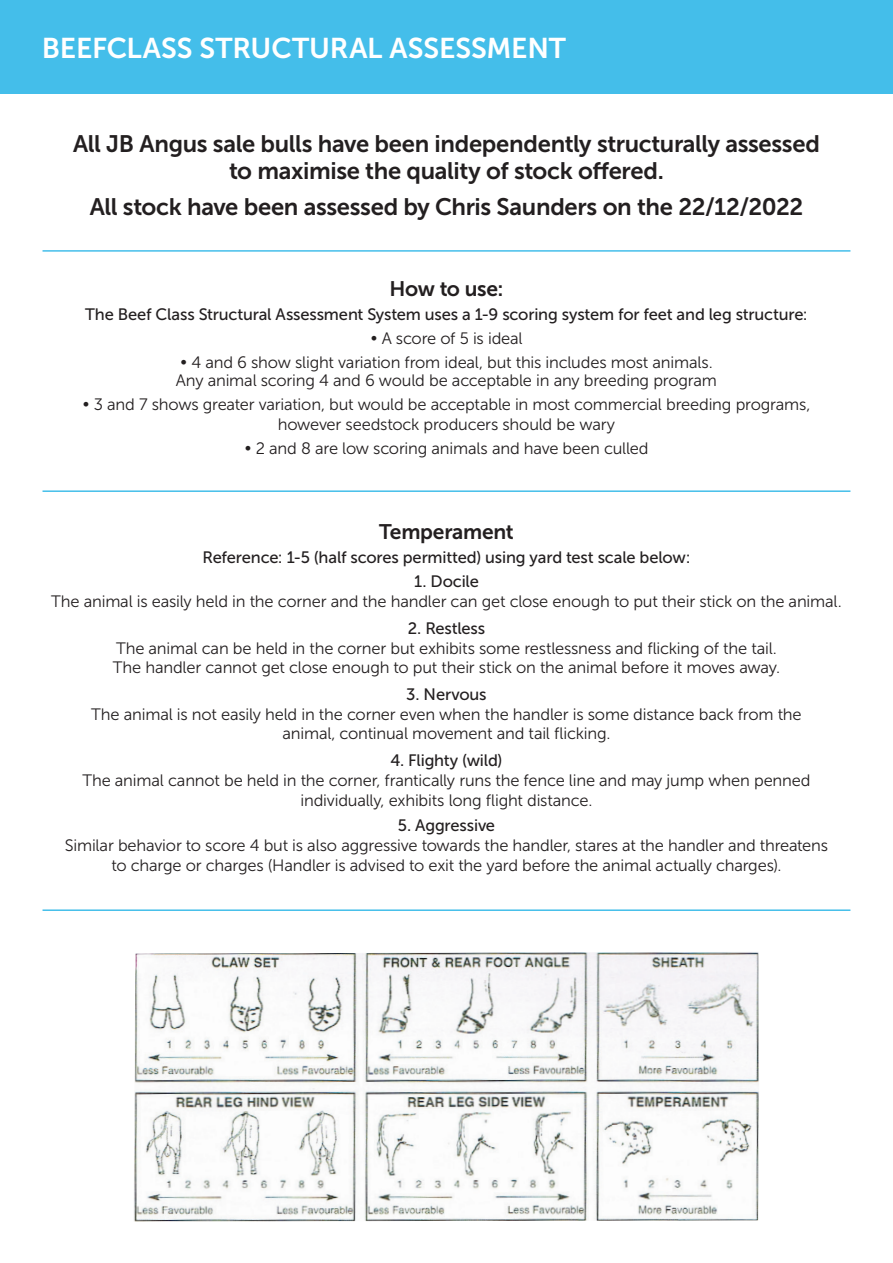
<style>
.page{position:relative;width:893px;height:1263px;background:#fff}
.page>*{position:absolute;margin:0;border:0;box-sizing:border-box;transform-origin:0 0}
.t1{font:28.5px "Museo Sans 700";letter-spacing:-.01em;color:#fff}
.t2{font:23.85px/27px "Museo Sans 700";letter-spacing:-.015em;color:#231f20;text-align:center}
.t3{font:21px "Museo Sans 700";letter-spacing:-.015em;color:#231f20}
.t4{font:16.5px/19.5px "Museo Sans 300";letter-spacing:-.01em;color:#231f20}
.t5{font:16.5px "Museo Sans 500";letter-spacing:-.01em;color:#231f20}
</style>
<div class="page">
<div style="left:0;top:0;width:892px;height:94px;background:#44beea"></div>
<hr style="left:43px;top:490px;width:807px;height:2px;background:#44beea">
<hr style="left:43px;top:250px;width:807px;height:2px;background:#44beea">
<hr style="left:43px;top:909px;width:807px;height:2px;background:#44beea">
<img style="left:134px;top:952px;width:625px;height:269px">
<p class="t1" style="left:42px;top:32px;width:526px">BEEFCLASS STRUCTURAL ASSESSMENT</p>
<p class="t2" style="left:73px;top:130px;width:748px">All JB Angus sale bulls have been independently structurally assessed to maximise the quality of stock offered.</p>
<p class="t2" style="left:90px;top:193px;width:715px">All stock have been assessed by Chris Saunders on the 22/12/2022</p>
<p class="t3" style="left:389px;top:277px;width:116px">How to use:</p>
<p class="t5" style="left:85px;top:306px;width:724px">The Beef Class Structural Assessment System uses a 1-9 scoring system for feet and leg structure:</p>
<p class="t4" style="left:370px;top:329px;width:154px">• A score of 5 is ideal</p>
<p class="t4" style="left:176px;top:354px;width:543px;line-height:18px">• 4 and 6 show slight variation from ideal, but this includes most animals.<br>Any animal scoring 4 and 6 would be acceptable in any breeding program</p>
<p class="t4" style="left:82px;top:395px;width:729px">• 3 and 7 shows greater variation, but would be acceptable in most commercial breeding programs,</p>
<p class="t4" style="left:278px;top:415px;width:339px">however seedstock producers should be wary</p>
<p class="t4" style="left:244px;top:439px;width:406px">• 2 and 8 are low scoring animals and have been culled</p>
<p class="t3" style="left:379px;top:520px;width:136px">Temperament</p>
<p class="t5" style="left:202px;top:548px;width:489px">Reference: 1-5 (half scores permitted) using yard test scale below:</p>
<p class="t5" style="left:414px;top:572px;width:66px">1. Docile</p>
<p class="t4" style="left:51px;top:591px;width:792px">The animal is easily held in the corner and the handler can get close enough to put their stick on the animal.</p>
<p class="t5" style="left:408px;top:619px;width:79px">2. Restless</p>
<p class="t4" style="left:113px;top:638px;width:669px">The animal can be held in the corner but exhibits some restlessness and flicking of the tail.<br>The handler cannot get close enough to put their stick on the animal before it moves away.</p>
<p class="t5" style="left:406px;top:685px;width:82px">3. Nervous</p>
<p class="t4" style="left:91px;top:705px;width:712px">The animal is not easily held in the corner even when the handler is some distance back from the</p>
<p class="t4" style="left:282px;top:724px;width:329px">animal, continual movement and tail flicking.</p>
<p class="t5" style="left:390px;top:752px;width:114px">4. Flighty (wild)</p>
<p class="t4" style="left:82px;top:771px;width:730px">The animal cannot be held in the corner, frantically runs the fence line and may jump when penned</p>
<p class="t4" style="left:300px;top:790px;width:293px">individually, exhibits long flight distance.</p>
<p class="t5" style="left:398px;top:816px;width:99px">5. Aggressive</p>
<p class="t4" style="left:65px;top:836px;width:765px;text-align:center">Similar behavior to score 4 but is also aggressive towards the handler, stares at the handler and threatens to charge or charges (Handler is advised to exit the yard before the animal actually charges).</p>
</div>
